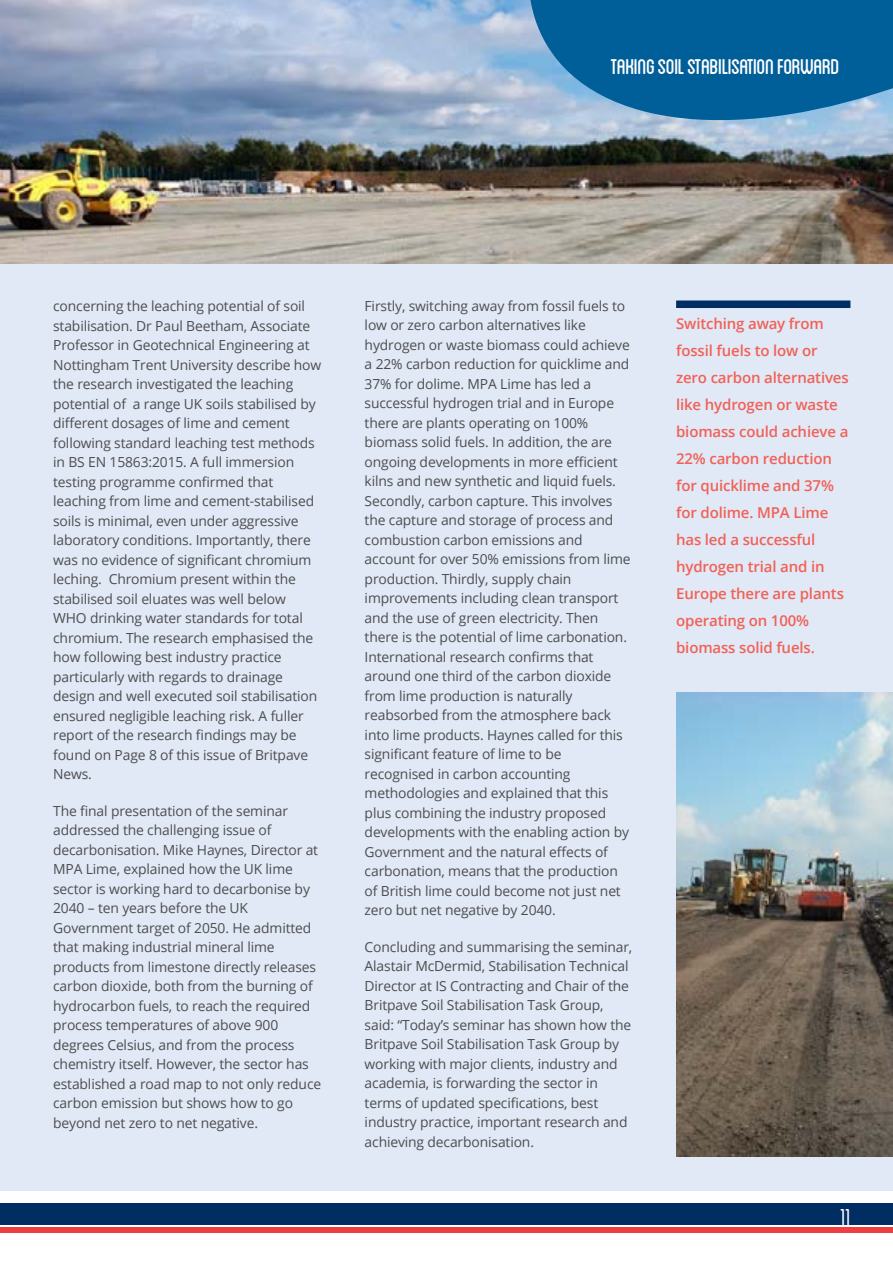
<style>
.page{position:relative;width:893px;height:1263px;background:#fff}
.page>*{position:absolute;margin:0;border:0;box-sizing:border-box;transform-origin:0 0}
.t1{font:30px "Blanch Caps";letter-spacing:-.03em;color:#fff}
.t2{font:condensed 24px "Blanch";color:#fff}
.t3{font:600 15px/27px "Open Sans";letter-spacing:-.01em;color:#f16157}
.t4{font:13.8px/19.5px "Open Sans";letter-spacing:-.01em;color:#4d4d4f}
</style>
<div class="page">
<div style="left:0;top:1203px;width:893px;height:22px;background:#002d62"></div>
<div style="left:0;top:1227px;width:893px;height:6px;background:#ef3e42"></div>
<div style="left:0;top:0;width:893px;height:1191px;background:#e1e9f6"></div>
<img style="left:0;top:0;width:893px;height:264px">
<svg style="left:529px;top:0;width:364px;height:142px;background:#307bac"></svg>
<img style="left:676px;top:692px;width:217px;height:465px">
<div style="left:676px;top:300px;width:174px;height:8px;background:#002d62"></div>
<h1 class="t1" style="left:610px;top:53px;width:231px">TAKING SOIL STABILISATION FORWARD</h1>
<p class="t4" style="left:53px;top:296px;width:270px">concerning the leaching potential of soil stabilisation. Dr Paul Beetham, Associate Professor in Geotechnical Engineering at Nottingham Trent University describe how the research investigated the leaching potential of a range UK soils stabilised by different dosages of lime and cement following standard leaching test methods in BS EN 15863:2015. A full immersion testing programme confirmed that leaching from lime and cement-stabilised soils is minimal, even under aggressive laboratory conditions. Importantly, there was no evidence of significant chromium leching. Chromium present within the stabilised soil eluates was well below WHO drinking water standards for total chromium. The research emphasised the how following best industry practice particularly with regards to drainage design and well executed soil stabilisation ensured negligible leaching risk. A fuller report of the research findings may be found on Page 8 of this issue of Britpave News.</p>
<p class="t4" style="left:53px;top:800px;width:270px">The final presentation of the seminar addressed the challenging issue of decarbonisation. Mike Haynes, Director at MPA Lime, explained how the UK lime sector is working hard to decarbonise by 2040 – ten years before the UK Government target of 2050. He admitted that making industrial mineral lime products from limestone directly releases carbon dioxide, both from the burning of hydrocarbon fuels, to reach the required process temperatures of above 900 degrees Celsius, and from the process chemistry itself. However, the sector has established a road map to not only reduce carbon emission but shows how to go beyond net zero to net negative.</p>
<p class="t4" style="left:365px;top:296px;width:268px">Firstly, switching away from fossil fuels to low or zero carbon alternatives like hydrogen or waste biomass could achieve a 22% carbon reduction for quicklime and 37% for dolime. MPA Lime has led a successful hydrogen trial and in Europe there are plants operating on 100% biomass solid fuels. In addition, the are ongoing developments in more efficient kilns and new synthetic and liquid fuels.<br>Secondly, carbon capture. This involves the capture and storage of process and combustion carbon emissions and account for over 50% emissions from lime production. Thirdly, supply chain improvements including clean transport and the use of green electricity. Then there is the potential of lime carbonation.<br>International research confirms that around one third of the carbon dioxide from lime production is naturally reabsorbed from the atmosphere back into lime products. Haynes called for this significant feature of lime to be recognised in carbon accounting methodologies and explained that this plus combining the industry proposed developments with the enabling action by Government and the natural effects of carbonation, means that the production of British lime could become not just net zero but net negative by 2040.</p>
<p class="t4" style="left:365px;top:937px;width:269px">Concluding and summarising the seminar, Alastair McDermid, Stabilisation Technical Director at IS Contracting and Chair of the Britpave Soil Stabilisation Task Group, said: “Today’s seminar has shown how the Britpave Soil Stabilisation Task Group by working with major clients, industry and academia, is forwarding the sector in terms of updated specifications, best industry practice, important research and achieving decarbonisation.</p>
<p class="t3" style="left:676px;top:310px;width:174px">Switching away from fossil fuels to low or zero carbon alternatives like hydrogen or waste biomass could achieve a<br>22% carbon reduction for quicklime and 37% for dolime. MPA Lime has led a successful hydrogen trial and in<br>Europe there are plants operating on 100% biomass solid fuels.</p>
<h2 class="t2" style="left:840px;top:1204px;width:12px">11</h2>
</div>
